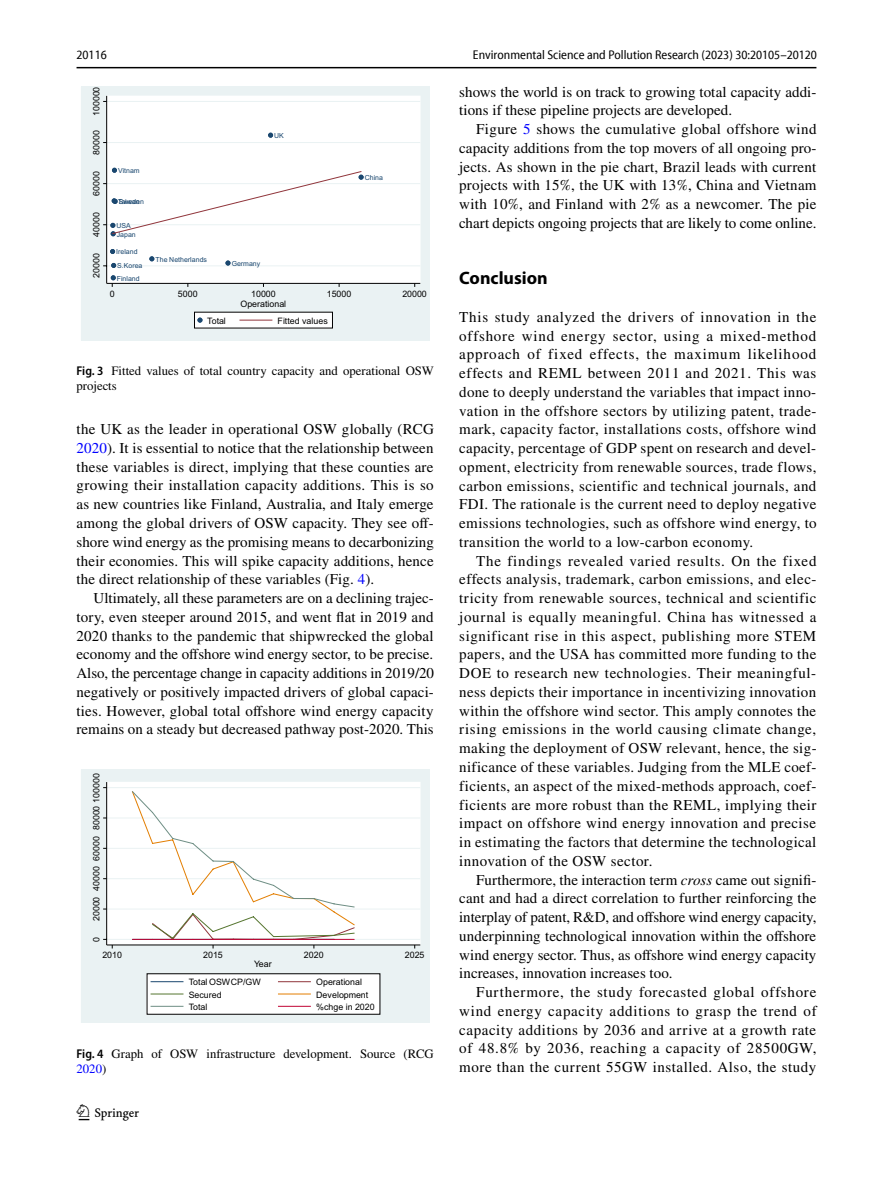
<style>
.page{position:relative;width:893px;height:1187px;background:#fff}
.page>*{position:absolute;margin:0;border:0;box-sizing:border-box;transform-origin:0 0}
.t1{font:22.5px "Springnew Regular 2";color:#000}
.t2{font:700 18px "Myriad Pro";color:#000}
.t3{font:15px/18.8px "STIX";letter-spacing:.005em;color:#000;text-align:justify}
.t4{font:12.75px/15px "STIX";color:#000}
.t5{font:semi-condensed 12.75px "Myriad Pro Unic";color:#000}
.t6{font:8.85px/18.3px "Arial MT4";letter-spacing:.005em;color:#000}
.t7{font:8.85px "Arial MT3";letter-spacing:.005em;color:#000}
.t8{font:6.9px "Arial MT3";color:#1a476f}
.s1{font-family:"Myriad Pro";font-weight:600;font-stretch:semi-condensed}
.s2{color:#00f}
.s3{font-style:italic}
</style>
<div class="page">
<hr style="left:77px;top:67px;width:739px;height:1px;background:#000">
<div style="left:81px;top:87px;width:348px;height:253px;background:#eaf2f3"></div>
<div style="left:107px;top:96px;width:313px;height:187px;background:#fff"></div>
<div style="left:107px;top:96px;width:313px;height:187px;border:1px solid #fff"></div>
<hr style="left:107px;top:265px;width:313px;height:1px;background:#eaf2f3">
<hr style="left:107px;top:224px;width:313px;height:1px;background:#eaf2f3">
<hr style="left:107px;top:183px;width:313px;height:1px;background:#eaf2f3">
<hr style="left:107px;top:142px;width:313px;height:1px;background:#eaf2f3">
<hr style="left:107px;top:101px;width:313px;height:1px;background:#eaf2f3">
<svg style="left:226px;top:260px;width:4px;height:5px"></svg>
<svg style="left:110px;top:249px;width:5px;height:5px"></svg>
<svg style="left:149px;top:256px;width:5px;height:5px"></svg>
<svg style="left:268px;top:133px;width:5px;height:5px"></svg>
<hr style="left:106px;top:96px;width:1px;height:187px;background:#000">
<svg style="left:103px;top:263px;width:13px;height:5px"></svg>
<svg style="left:103px;top:168px;width:261px;height:68px"></svg>
<hr style="left:107px;top:283px;width:313px;height:1px;background:#000">
<svg style="left:111px;top:275px;width:5px;height:12px"></svg>
<div style="left:194px;top:312px;width:139px;height:16px;background:#fff"></div>
<svg style="left:198px;top:318px;width:4px;height:4px"></svg>
<hr style="left:239px;top:320px;width:33px;height:1px;background:#90353b">
<div style="left:81px;top:769px;width:348px;height:253px;background:#eaf2f3"></div>
<div style="left:107px;top:782px;width:313px;height:162px;background:#fff"></div>
<div style="left:107px;top:782px;width:313px;height:162px;border:1px solid #fff"></div>
<hr style="left:107px;top:938px;width:313px;height:1px;background:#eaf2f3">
<hr style="left:107px;top:908px;width:313px;height:1px;background:#eaf2f3">
<hr style="left:107px;top:878px;width:313px;height:1px;background:#eaf2f3">
<hr style="left:107px;top:847px;width:313px;height:1px;background:#eaf2f3">
<hr style="left:107px;top:817px;width:313px;height:1px;background:#eaf2f3">
<hr style="left:107px;top:787px;width:313px;height:1px;background:#eaf2f3">
<hr style="left:106px;top:782px;width:1px;height:162px;background:#000">
<hr style="left:107px;top:944px;width:313px;height:1px;background:#000">
<svg style="left:103px;top:939px;width:10px;height:9px"></svg>
<svg style="left:131px;top:791px;width:224px;height:157px"></svg>
<div style="left:147px;top:973px;width:233px;height:41px;background:#fff"></div>
<hr style="left:151px;top:981px;width:32px;height:1px;background:#1a476f">
<hr style="left:278px;top:981px;width:33px;height:1px;background:#90353b">
<hr style="left:151px;top:993px;width:32px;height:1px;background:#55752f">
<hr style="left:278px;top:993px;width:33px;height:1px;background:#e37e00">
<hr style="left:151px;top:1005px;width:32px;height:1px;background:#6e8e84">
<hr style="left:278px;top:1005px;width:33px;height:1px;background:#c10534">
<p class="t5" style="left:77px;top:50px;width:32px">20116</p>
<p class="t5" style="left:473px;top:50px;width:346px">Environmental Science and Pollution Research (2023) 30:20105–20120</p>
<p class="t7" style="left:90px;top:116px;width:31px;rotate:-90deg">100000</p>
<p class="t7" style="left:90px;top:155px;width:26px;rotate:-90deg">80000</p>
<p class="t7" style="left:90px;top:196px;width:26px;rotate:-90deg">60000</p>
<p class="t7" style="left:90px;top:237px;width:26px;rotate:-90deg">40000</p>
<p class="t7" style="left:90px;top:278px;width:26px;rotate:-90deg">20000</p>
<p class="t8" style="left:118px;top:166px;width:23px">Vitnam</p>
<p class="t8" style="left:118px;top:197px;width:20px">TaSwed</p>
<p class="t8" style="left:125px;top:196px;width:20px">iwanen</p>
<p class="t8" style="left:117px;top:221px;width:16px">USA</p>
<p class="t8" style="left:117px;top:229px;width:20px">Japan</p>
<p class="t8" style="left:117px;top:261px;width:27px">S.Korea</p>
<p class="t8" style="left:116px;top:247px;width:23px">Ireland</p>
<p class="t8" style="left:117px;top:273px;width:24px">Finland</p>
<p class="t8" style="left:156px;top:254px;width:53px">The Netherlands</p>
<p class="t8" style="left:274px;top:131px;width:11px">UK</p>
<p class="t8" style="left:232px;top:258px;width:30px">Germany</p>
<p class="t8" style="left:365px;top:173px;width:20px">China</p>
<p class="t7" style="left:110px;top:287px;width:6px">0</p>
<p class="t7" style="left:178px;top:287px;width:21px">5000</p>
<p class="t7" style="left:251px;top:287px;width:26px">10000</p>
<p class="t7" style="left:327px;top:287px;width:26px">15000</p>
<p class="t7" style="left:402px;top:287px;width:26px">20000</p>
<p class="t7" style="left:240px;top:298px;width:47px">Operational</p>
<p class="t7" style="left:207px;top:314px;width:20px">Total</p>
<p class="t7" style="left:278px;top:314px;width:52px">Fitted values</p>
<p class="t4" style="left:77px;top:364px;width:359px"><span class="s1">Fig. 3</span> Fitted values of total country capacity and operational OSW projects</p>
<p class="t3" style="left:77px;top:421px;width:359px">the UK as the leader in operational OSW globally (RCG <span class="s2">2020</span>). It is essential to notice that the relationship between these variables is direct, implying that these counties are growing their installation capacity additions. This is so as new countries like Finland, Australia, and Italy emerge among the global drivers of OSW capacity. They see off&shy;shore wind energy as the promising means to decarbonizing their economies. This will spike capacity additions, hence the direct relationship of these variables (Fig. <span class="s2">4</span>).</p>
<p class="t3" style="left:77px;top:589px;width:359px;text-indent:17px">Ultimately, all these parameters are on a declining trajec&shy;tory, even steeper around 2015, and went flat in 2019 and 2020 thanks to the pandemic that shipwrecked the global economy and the offshore wind energy sector, to be precise.<br>Also, the percentage change in capacity additions in 2019/20 negatively or positively impacted drivers of global capaci&shy;ties. However, global total offshore wind energy capacity remains on a steady but decreased pathway post-2020. This</p>
<p class="t6" style="left:87px;top:921px;width:150px;rotate:-90deg">20000 40000 60000 80000 100000</p>
<p class="t6" style="left:87px;top:941px;width:6px;rotate:-90deg">0</p>
<p class="t6" style="left:102px;top:945px;width:21px">2010</p>
<p class="t6" style="left:203px;top:945px;width:21px">2015</p>
<p class="t6" style="left:304px;top:945px;width:21px">2020</p>
<p class="t6" style="left:405px;top:945px;width:21px">2025</p>
<p class="t6" style="left:189px;top:954px;width:85px;text-indent:65px">Year<br>Total OSWCP/GW</p>
<p class="t6" style="left:316px;top:972px;width:47px">Operational</p>
<p class="t6" style="left:189px;top:985px;width:35px">Secured</p>
<p class="t6" style="left:316px;top:985px;width:54px">Development</p>
<p class="t6" style="left:189px;top:997px;width:20px">Total</p>
<p class="t6" style="left:316px;top:997px;width:60px">%chge in 2020</p>
<p class="t4" style="left:77px;top:1047px;width:359px"><span class="s1">Fig. 4</span> Graph of OSW infrastructure development. Source (RCG<br><span class="s2">2020</span>)</p>
<h1 class="t1" style="left:79px;top:1104px;width:62px">1 3</h1>
<p class="t3" style="left:459px;top:83px;width:359px">shows the world is on track to growing total capacity addi&shy;tions if these pipeline projects are developed.</p>
<p class="t3" style="left:459px;top:121px;width:359px;text-indent:17px">Figure <span class="s2">5</span> shows the cumulative global offshore wind capacity additions from the top movers of all ongoing pro&shy;jects. As shown in the pie chart, Brazil leads with current projects with 15%, the UK with 13%, China and Vietnam with 10%, and Finland with 2% as a newcomer. The pie chart depicts ongoing projects that are likely to come online.</p>
<p class="t2" style="left:459px;top:266px;width:90px">Conclusion</p>
<p class="t3" style="left:459px;top:308px;width:359px">This study analyzed the drivers of innovation in the offshore wind energy sector, using a mixed-method approach of fixed effects, the maximum likelihood effects and REML between 2011 and 2021. This was done to deeply understand the variables that impact inno&shy;vation in the offshore sectors by utilizing patent, trade&shy;mark, capacity factor, installations costs, offshore wind capacity, percentage of GDP spent on research and devel&shy;opment, electricity from renewable sources, trade flows, carbon emissions, scientific and technical journals, and FDI. The rationale is the current need to deploy negative emissions technologies, such as offshore wind energy, to transition the world to a low-carbon economy.</p>
<p class="t3" style="left:459px;top:552px;width:359px;text-indent:17px">The findings revealed varied results. On the fixed effects analysis, trademark, carbon emissions, and elec&shy;tricity from renewable sources, technical and scientific journal is equally meaningful. China has witnessed a significant rise in this aspect, publishing more STEM papers, and the USA has committed more funding to the DOE to research new technologies. Their meaningful&shy;ness depicts their importance in incentivizing innovation within the offshore wind sector. This amply connotes the rising emissions in the world causing climate change, making the deployment of OSW relevant, hence, the sig&shy;nificance of these variables. Judging from the MLE coef&shy;ficients, an aspect of the mixed-methods approach, coef&shy;ficients are more robust than the REML, implying their impact on offshore wind energy innovation and precise in estimating the factors that determine the technological innovation of the OSW sector.</p>
<p class="t3" style="left:459px;top:871px;width:359px;text-indent:17px">Furthermore, the interaction term <span class="s3">cross</span> came out signifi&shy;cant and had a direct correlation to further reinforcing the interplay of patent, R&amp;D, and offshore wind energy capacity, underpinning technological innovation within the offshore wind energy sector. Thus, as offshore wind energy capacity increases, innovation increases too.</p>
<p class="t3" style="left:459px;top:983px;width:359px;text-indent:17px">Furthermore, the study forecasted global offshore wind energy capacity additions to grasp the trend of capacity additions by 2036 and arrive at a growth rate of 48.8% by 2036, reaching a capacity of 28500GW, more than the current 55GW installed. Also, the study</p>
</div>
